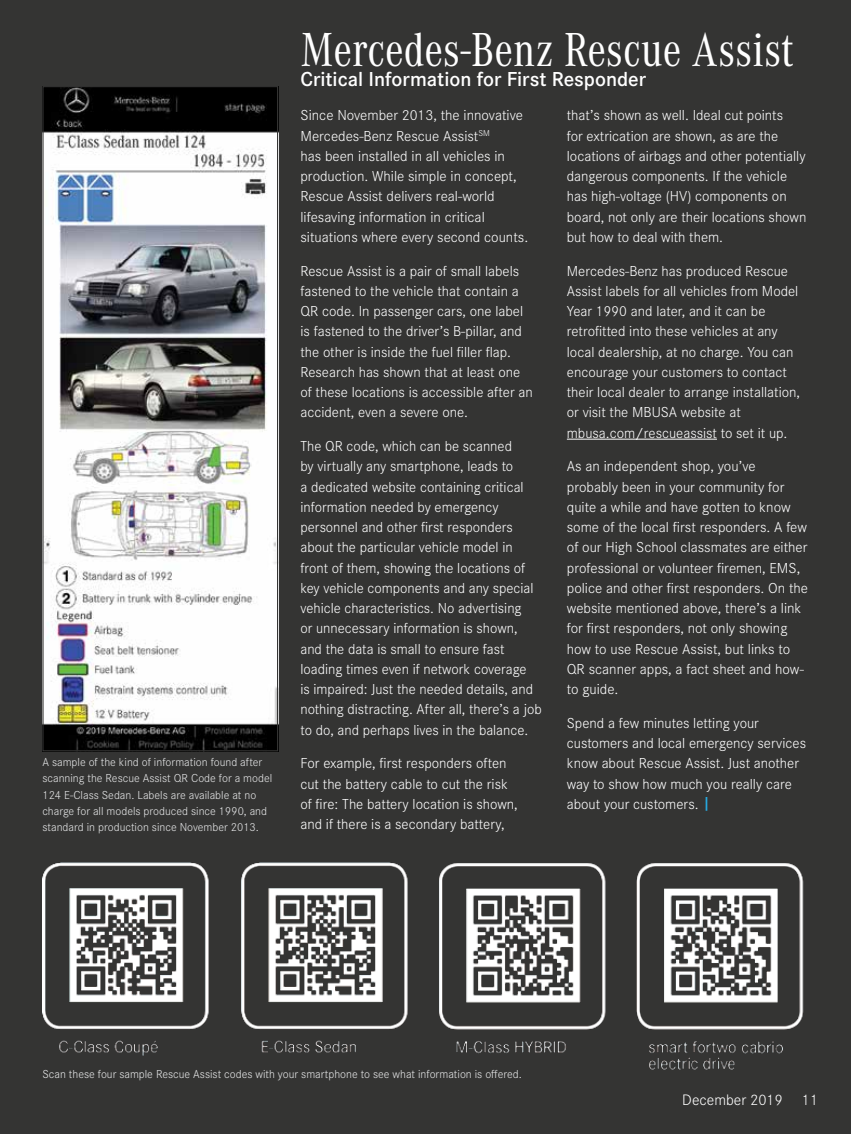
<style>
.page{position:relative;width:851px;height:1134px;background:#fff}
.page>*{position:absolute;margin:0;border:0;box-sizing:border-box;transform-origin:0 0}
.Article_Title{font:49.5px "Corporate A Con";color:#fff}
.Chapter_Title{font:600 21px "Corporate S";color:#fff}
.t1{font:300 15.75px "Corporate S";color:#fff}
.Copy{font:300 15px/20.2px "Corporate S";color:#fff}
.t2{font:300 12px/16.2px "Corporate S";color:#e6e7e8}
.s1{font-weight:600;font-size:16.5px;color:#27aae1}
</style>
<div class="page">
<div style="left:0;top:0;width:850px;height:1134px;background:#343433"></div>
<img style="left:42px;top:862px;width:762px;height:208px">
<img style="left:44px;top:88px;width:232px;height:661px">
<div style="left:42px;top:86px;width:236px;height:665px;border:1px solid #343433"></div>
<hr style="left:567px;top:439px;width:150px;height:1px;background:#fff">
<p class="t2" style="left:42px;top:754px;width:231px">A sample of the kind of information found after scanning the Rescue Assist QR Code for a model 124 E-Class Sedan. Labels are available at no charge for all models produced since 1990, and standard in production since November 2013.</p>
<p class="Article_Title" style="left:300px;top:18px;width:494px">Mercedes-Benz Rescue Assist</p>
<p class="Chapter_Title" style="left:300px;top:65px;width:347px">Critical Information for First Responder</p>
<p class="Copy" style="left:300px;top:105px;width:229px">Since November 2013, the innovative Mercedes-Benz Rescue Assist<sup>SM<br></sup>has been installed in all vehicles in production. While simple in concept, Rescue Assist delivers real-world lifesaving information in critical situations where every second counts.</p>
<p class="Copy" style="left:300px;top:260px;width:234px">Rescue Assist is a pair of small labels fastened to the vehicle that contain a QR code. In passenger cars, one label is fastened to the driver’s B-pillar, and the other is inside the fuel filler flap.<br>Research has shown that at least one of these locations is accessible after an accident, even a severe one.</p>
<p class="Copy" style="left:300px;top:436px;width:243px">The QR code, which can be scanned<br>by virtually any smartphone, leads to<br>a dedicated website containing critical information needed by emergency personnel and other first responders about the particular vehicle model in front of them, showing the locations of key vehicle components and any special vehicle characteristics. No advertising<br>or unnecessary information is shown, and the data is small to ensure fast loading times even if network coverage<br>is impaired: Just the needed details, and nothing distracting. After all, there’s a job to do, and perhaps lives in the balance.</p>
<p class="Copy" style="left:300px;top:753px;width:219px">For example, first responders often cut the battery cable to cut the risk of fire: The battery location is shown, and if there is a secondary battery,</p>
<p class="Copy" style="left:567px;top:105px;width:241px">that’s shown as well. Ideal cut points<br>for extrication are shown, as are the locations of airbags and other potentially dangerous components. If the vehicle has high-voltage (HV) components on board, not only are their locations shown but how to deal with them.</p>
<p class="Copy" style="left:567px;top:260px;width:235px">Mercedes-Benz has produced Rescue Assist labels for all vehicles from Model Year 1990 and later, and it can be retrofitted into these vehicles at any local dealership, at no charge. You can encourage your customers to contact their local dealer to arrange installation, or visit the MBUSA website at mbusa.com/rescueassist to set it up.</p>
<p class="Copy" style="left:567px;top:456px;width:243px">As an independent shop, you’ve probably been in your community for quite a while and have gotten to know some of the local first responders. A few of our High School classmates are either professional or volunteer firemen, EMS, police and other first responders. On the website mentioned above, there’s a link for first responders, not only showing how to use Rescue Assist, but links to QR scanner apps, a fact sheet and how&shy;to guide.</p>
<p class="Copy" style="left:567px;top:712px;width:241px">Spend a few minutes letting your customers and local emergency services know about Rescue Assist. Just another way to show how much you really care about your customers. <span class="s1">|</span></p>
<p class="t2" style="left:42px;top:1065px;width:481px">Scan these four sample Rescue Assist codes with your smartphone to see what information is offered.</p>
<p class="t1" style="left:682px;top:1090px;width:102px">December 2019</p>
<p class="t1" style="left:801px;top:1090px;width:18px">11</p>
</div>
